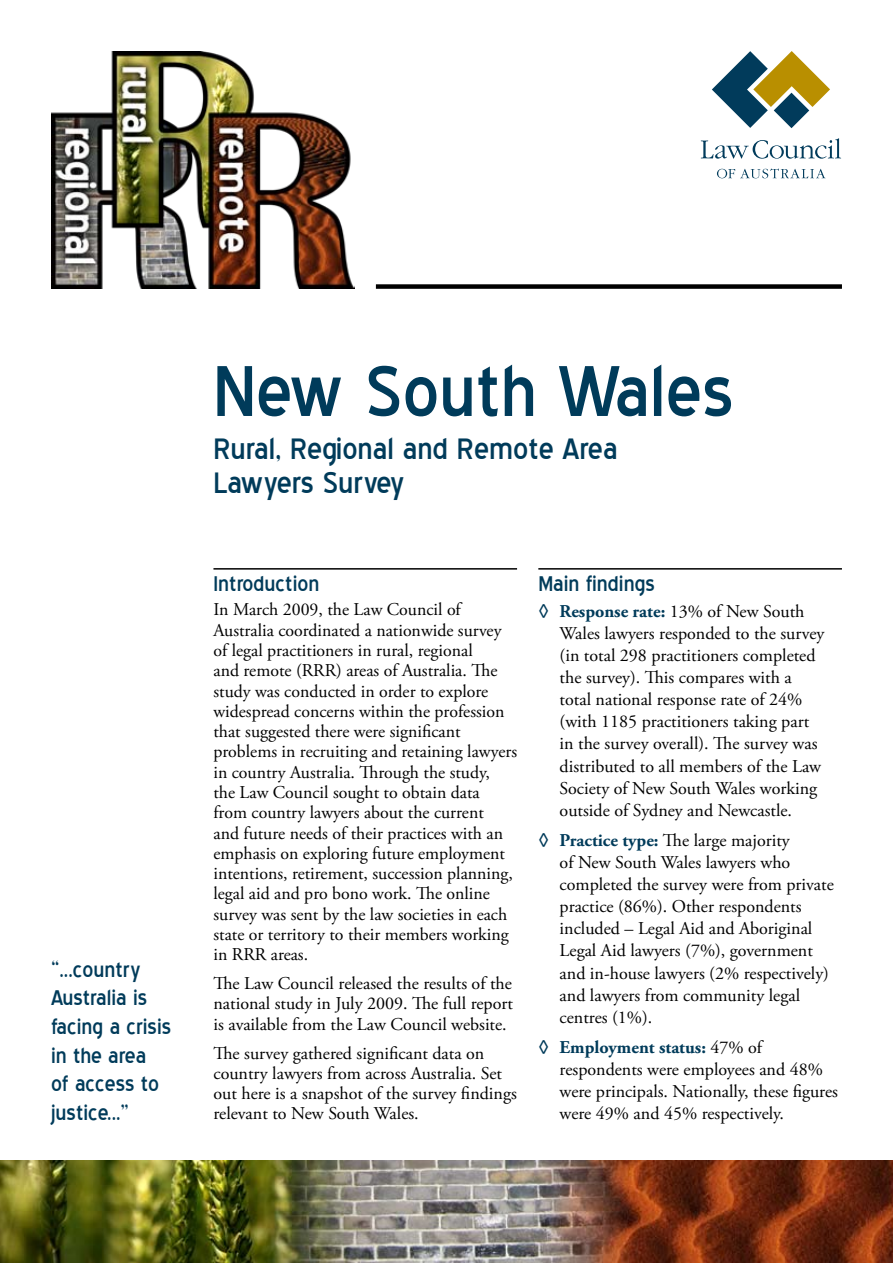
<style>
.page{position:relative;width:893px;height:1263px;background:#fff}
.page>*{position:absolute;margin:0;border:0;box-sizing:border-box;transform-origin:0 0}
.t1{font:90px "Blue Highway";color:#003b5a}
.t2{font:37.5px/34.5px "Blue Highway";color:#003b5a}
.t3{font:27px/28.5px "Blue Highway";color:#003b5a}
.t4{font:18px/20.2px "Adobe Garamond Pro";color:#000}
.s1{font-weight:700;color:#003b5a}
</style>
<div class="page">
<img style="left:0;top:1161px;width:893px;height:102px">
<svg style="left:717px;top:168px;width:108px;height:10px"></svg>
<svg style="left:701px;top:138px;width:140px;height:21px"></svg>
<svg style="left:712px;top:51px;width:118px;height:77px"></svg>
<hr style="left:213px;top:568px;width:304px;height:2px;background:#000">
<img style="left:51px;top:51px;width:304px;height:238px">
<div style="left:376px;top:284px;width:466px;height:5px;background:#000"></div>
<hr style="left:538px;top:568px;width:304px;height:2px;background:#000">
<h3 class="t3" style="left:51px;top:956px;width:122px">“...country<br>Australia is facing a crisis in the area<br>of access to justice...”</h3>
<h1 class="t1" style="left:213px;top:353px;width:522px">New South Wales</h1>
<h2 class="t2" style="left:213px;top:432px;width:406px">Rural, Regional and Remote Area<br>Lawyers Survey</h2>
<h3 class="t3" style="left:213px;top:570px;width:107px">Introduction</h3>
<p class="t4" style="left:213px;top:600px;width:305px">In March 2009, the Law Council of Australia coordinated a nationwide survey of legal practitioners in rural, regional<br>and remote (RRR) areas of Australia. The study was conducted in order to explore widespread concerns within the profession that suggested there were significant problems in recruiting and retaining lawyers in country Australia. Through the study,<br>the Law Council sought to obtain data from country lawyers about the current<br>and future needs of their practices with an emphasis on exploring future employment intentions, retirement, succession planning, legal aid and pro bono work. The online survey was sent by the law societies in each state or territory to their members working in RRR areas.</p>
<p class="t4" style="left:213px;top:974px;width:301px;text-align:justify">The Law Council released the results of the national study in July 2009. The full report is available from the Law Council website.</p>
<p class="t4" style="left:213px;top:1043px;width:305px">The survey gathered significant data on country lawyers from across Australia. Set out here is a snapshot of the survey findings relevant to New South Wales.</p>
<h3 class="t3" style="left:538px;top:570px;width:118px">Main findings</h3>
<p class="t4" style="left:560px;top:601px;width:266px;line-height:22px;text-indent:-21px"><span class="s1">◊ Response rate:</span> 13% of New South Wales lawyers responded to the survey (in total 298 practitioners completed the survey). This compares with a total national response rate of 24% (with 1185 practitioners taking part in the survey overall). The survey was distributed to all members of the Law Society of New South Wales working outside of Sydney and Newcastle.</p>
<p class="t4" style="left:560px;top:830px;width:276px;line-height:22px;text-indent:-21px"><span class="s1">◊ Practice type:</span> The large majority<br>of New South Wales lawyers who completed the survey were from private practice (86%). Other respondents included – Legal Aid and Aboriginal Legal Aid lawyers (7%), government and in-house lawyers (2% respectively) and lawyers from community legal centres (1%).</p>
<p class="t4" style="left:560px;top:1037px;width:280px;line-height:22px;text-indent:-21px"><span class="s1">◊ Employment status:</span> 47% of respondents were employees and 48% were principals. Nationally, these figures were 49% and 45% respectively.</p>
</div>
